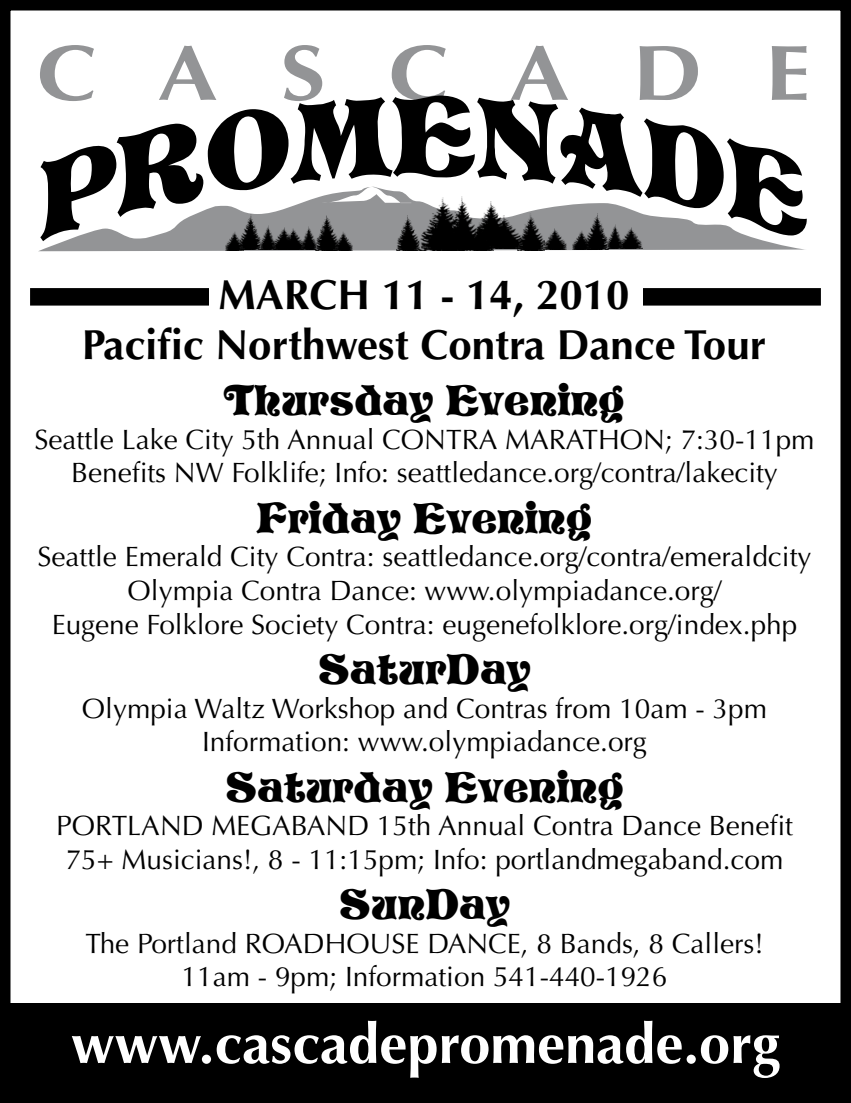
<style>
.page{position:relative;width:851px;height:1103px;background:#fff}
.page>*{position:absolute;margin:0;border:0;box-sizing:border-box;transform-origin:0 0}
.t1{font:700 78.4px "Optima";letter-spacing:.7em;color:#939496;scale:1.15 1}
.t2{font:700 56px "Optima";color:#fff}
.t3{font:42px "Storybook";color:#000}
.t4{font:700 42px "Optima";color:#000}
.t5{font:28px/33.6px "Optima";color:#000;text-align:center}
</style>
<div class="page">
<div style="left:0;top:1003px;width:850px;height:99px;background:#000"></div>
<div style="left:0;top:0;width:850px;height:1102px;border:10px solid #000"></div>
<svg style="left:39px;top:218px;width:768px;height:33px;background:#9d9e9f"></svg>
<svg style="left:40px;top:95px;width:766px;height:146px"></svg>
<img style="left:480px;top:201px;width:28px;height:49px">
<img style="left:446px;top:196px;width:34px;height:27px">
<img style="left:468px;top:223px;width:26px;height:27px">
<img style="left:418px;top:197px;width:50px;height:53px">
<img style="left:316px;top:215px;width:22px;height:35px">
<img style="left:484px;top:215px;width:33px;height:34px">
<img style="left:517px;top:213px;width:27px;height:37px">
<img style="left:334px;top:231px;width:18px;height:20px">
<img style="left:302px;top:226px;width:15px;height:23px">
<img style="left:397px;top:216px;width:22px;height:35px">
<img style="left:543px;top:228px;width:23px;height:22px">
<img style="left:282px;top:228px;width:23px;height:22px">
<img style="left:585px;top:214px;width:23px;height:35px">
<img style="left:572px;top:230px;width:18px;height:19px">
<img style="left:607px;top:225px;width:15px;height:23px">
<img style="left:619px;top:227px;width:23px;height:21px">
<img style="left:239px;top:214px;width:23px;height:36px">
<img style="left:225px;top:231px;width:18px;height:19px">
<img style="left:261px;top:226px;width:15px;height:23px">
<img style="left:273px;top:228px;width:22px;height:21px">
<div style="left:30px;top:288px;width:790px;height:17px;background:#000"></div>
<div style="left:209px;top:278px;width:434px;height:41px;background:#fff"></div>
<p class="t1" style="left:37px;top:27px;width:674px">CASCADE</p>
<p class="t4" style="left:218px;top:270px;width:412px">MARCH 11 - 14, 2010</p>
<p class="t4" style="left:82px;top:321px;width:685px">Pacific Northwest Contra Dance Tour</p>
<p class="t3" style="left:224px;top:375px;width:402px">Thursday Evening</p>
<p class="t5" style="left:35px;top:423px;width:781px">Seattle Lake City 5th Annual CONTRA MARATHON; 7:30-11pm</p>
<p class="t5" style="left:71px;top:456px;width:708px">Benefits NW Folklife; Info: seattledance.org/contra/lakecity</p>
<p class="t3" style="left:257px;top:492px;width:337px">Friday Evening</p>
<p class="t5" style="left:38px;top:540px;width:775px">Seattle Emerald City Contra: seattledance.org/contra/emeraldcity<br>Olympia Contra Dance: www.olympiadance.org/</p>
<p class="t5" style="left:52px;top:607px;width:747px">Eugene Folklore Society Contra: eugenefolklore.org/index.php</p>
<p class="t3" style="left:318px;top:644px;width:215px">SaturDay</p>
<p class="t5" style="left:82px;top:691px;width:686px">Olympia Waltz Workshop and Contras from 10am - 3pm</p>
<p class="t5" style="left:202px;top:725px;width:446px">Information: www.olympiadance.org</p>
<p class="t3" style="left:225px;top:761px;width:400px">Saturday Evening</p>
<p class="t5" style="left:56px;top:809px;width:738px">PORTLAND MEGABAND 15th Annual Contra Dance Benefit</p>
<p class="t5" style="left:66px;top:843px;width:719px">75+ Musicians!, 8 - 11:15pm; Info: portlandmegaband.com</p>
<p class="t3" style="left:339px;top:879px;width:173px">SunDay</p>
<p class="t5" style="left:85px;top:927px;width:680px">The Portland ROADHOUSE DANCE, 8 Bands, 8 Callers!</p>
<p class="t5" style="left:182px;top:960px;width:487px">11am - 9pm; Information 541-440-1926</p>
<p class="t2" style="left:71px;top:1011px;width:710px">www.cascadepromenade.org</p>
</div>
